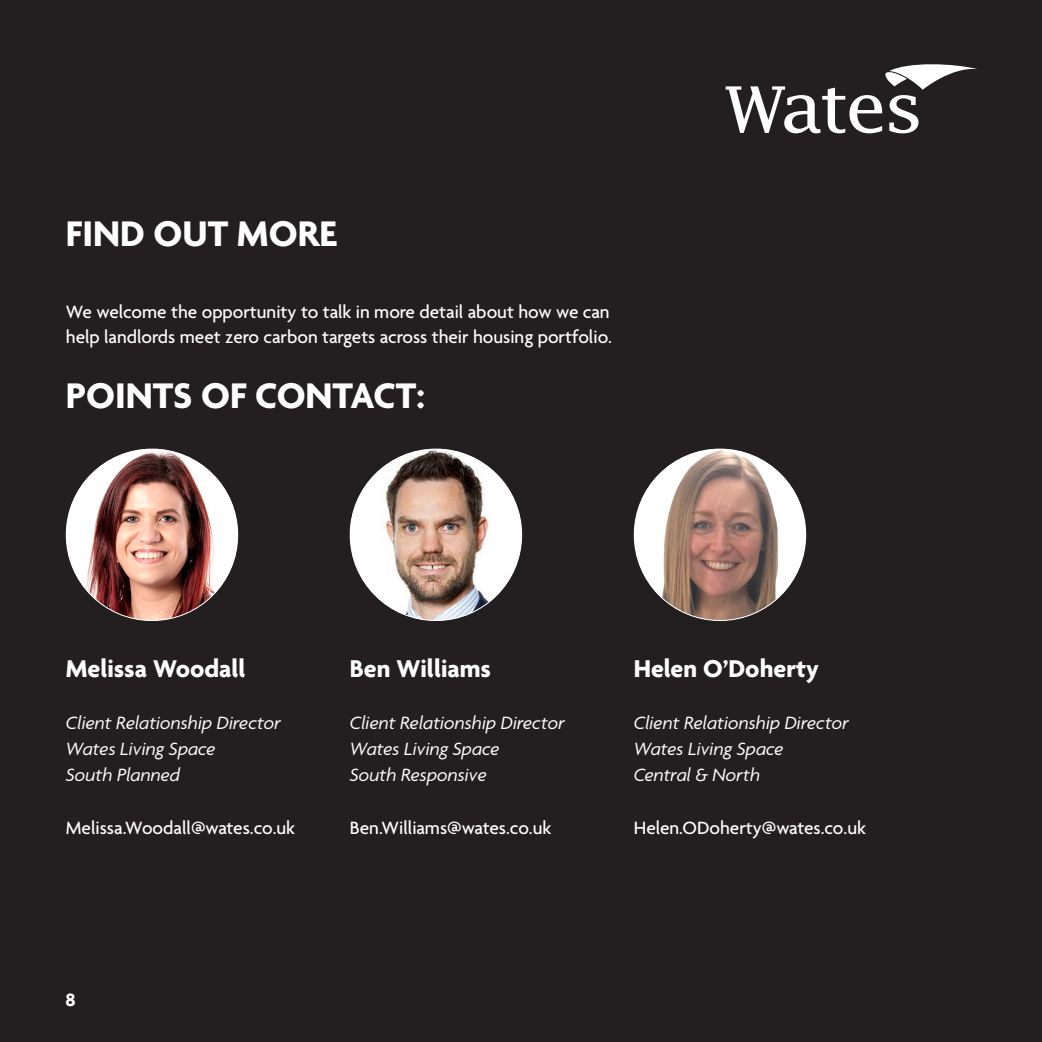
<style>
.page{position:relative;width:1042px;height:1042px;background:#231f20}
.page>*{position:absolute;margin:0;border:0;box-sizing:border-box;transform-origin:0 0}
.t1{font:700 38.5px "Agenda";color:#fff}
.t2{font:700 26.25px "Agenda";color:#fff}
.t3{font:500 19.25px/24.5px "Agenda";color:#fff}
.t4{font:italic 19.25px/26.2px "Agenda";color:#fff}
.t5{font:700 19.25px "Agenda";color:#fff}
</style>
<div class="page">
<img style="left:66px;top:449px;width:172px;height:171px;border-radius:86px">
<img style="left:634px;top:449px;width:171px;height:171px;border-radius:86px">
<img style="left:350px;top:449px;width:172px;height:171px;border-radius:86px">
<svg style="left:725px;top:64px;width:252px;height:69px"></svg>
<p class="t1" style="left:66px;top:213px;width:273px">FIND OUT MORE</p>
<p class="t3" style="left:66px;top:301px;width:548px">We welcome the opportunity to talk in more detail about how we can help landlords meet zero carbon targets across their housing portfolio.</p>
<p class="t1" style="left:66px;top:375px;width:361px">POINTS OF CONTACT:</p>
<p class="t2" style="left:66px;top:654px;width:181px">Melissa Woodall</p>
<p class="t4" style="left:66px;top:709px;width:217px">Client Relationship Director<br>Wates Living Space<br>South Planned</p>
<p class="t3" style="left:66px;top:816px;width:231px">Melissa.Woodall@wates.co.uk</p>
<p class="t2" style="left:350px;top:654px;width:143px">Ben Williams</p>
<p class="t4" style="left:350px;top:709px;width:217px">Client Relationship Director</p>
<p class="t4" style="left:350px;top:736px;width:151px">Wates Living Space<br>South Responsive</p>
<p class="t3" style="left:350px;top:816px;width:203px">Ben.Williams@wates.co.uk</p>
<p class="t5" style="left:65px;top:989px;width:12px">8</p>
<p class="t2" style="left:634px;top:654px;width:187px">Helen O’Doherty</p>
<p class="t4" style="left:634px;top:709px;width:217px">Client Relationship Director</p>
<p class="t4" style="left:634px;top:736px;width:151px">Wates Living Space<br>Central &amp; North</p>
<p class="t3" style="left:634px;top:816px;width:234px">Helen.ODoherty@wates.co.uk</p>
</div>
